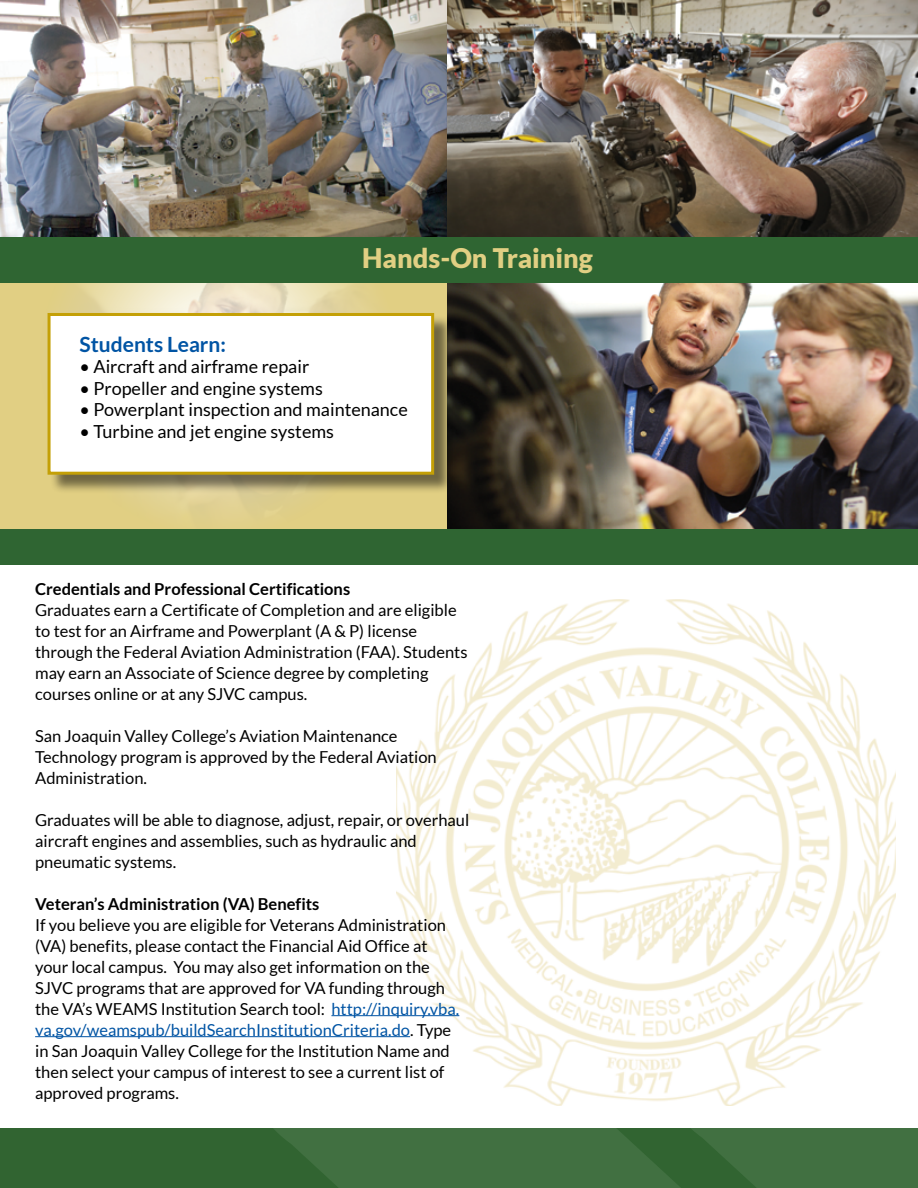
<style>
.page{position:relative;width:918px;height:1188px;background:#fff}
.page>*{position:absolute;margin:0;border:0;box-sizing:border-box;transform-origin:0 0}
.t1{font:900 27px "Lato";color:#e1cf83}
.t2{font:700 21px "Lato";color:#0054a4}
.t3{font:18px "Lato";color:#000}
.t4{font:16.5px/21px "Lato";color:#000}
.t5{font:700 16.5px "Lato";color:#000}
.s1{color:#0054a4}
</style>
<div class="page">
<div style="left:0;top:1128px;width:918px;height:60px;background:#316431"></div>
<svg style="left:273px;top:1128px;width:645px;height:60px"></svg>
<svg style="left:0;top:283px;width:447px;height:246px;background:#e3d391"></svg>
<img style="left:447px;top:283px;width:471px;height:246px">
<img style="left:447px;top:0;width:471px;height:237px">
<div style="left:0;top:529px;width:918px;height:36px;background:#2f6532"></div>
<img style="left:397px;top:600px;width:499px;height:505px">
<img style="left:0;top:0;width:447px;height:237px">
<div style="left:50px;top:315px;width:402px;height:179px;background:#000;opacity:.5"></div>
<div style="left:48px;top:313px;width:386px;height:162px;background:#fff;border:3px solid #c4a006"></div>
<div style="left:0;top:237px;width:918px;height:46px;background:#2f6532"></div>
<hr style="left:331px;top:1015px;width:128px;height:1px;background:#0054a4">
<hr style="left:35px;top:1036px;width:375px;height:1px;background:#0054a4">
<p class="t1" style="left:362px;top:242px;width:232px">Hands-On Training</p>
<p class="t2" style="left:80px;top:332px;width:148px">Students Learn:</p>
<p class="t3" style="left:80px;top:357px;width:231px">• Aircraft and airframe repair</p>
<p class="t3" style="left:80px;top:378px;width:245px">• Propeller and engine systems</p>
<p class="t3" style="left:80px;top:400px;width:330px">• Powerplant inspection and maintenance</p>
<p class="t3" style="left:80px;top:422px;width:256px">• Turbine and jet engine systems</p>
<p class="t5" style="left:35px;top:579px;width:317px">Credentials and Professional Certifications</p>
<p class="t4" style="left:35px;top:599px;width:434px">Graduates earn a Certificate of Completion and are eligible to test for an Airframe and Powerplant (A &amp; P) license through the Federal Aviation Administration (FAA). Students may earn an Associate of Science degree by completing courses online or at any SJVC campus.</p>
<p class="t4" style="left:35px;top:725px;width:403px">San Joaquin Valley College’s Aviation Maintenance<br>Technology program is approved by the Federal Aviation<br>Administration.</p>
<p class="t4" style="left:35px;top:809px;width:436px">Graduates will be able to diagnose, adjust, repair, or overhaul aircraft engines and assemblies, such as hydraulic and pneumatic systems.</p>
<p class="t5" style="left:35px;top:894px;width:286px">Veteran’s Administration (VA) Benefits</p>
<p class="t4" style="left:35px;top:914px;width:426px">If you believe you are eligible for Veterans Administration (VA) benefits, please contact the Financial Aid Office at your local campus. You may also get information on the SJVC programs that are approved for VA funding through the VA’s WEAMS Institution Search tool: <span class="s1">http://inquiry.vba. va.gov/weamspub/buildSearchInstitutionCriteria.do</span>. Type in San Joaquin Valley College for the Institution Name and then select your campus of interest to see a current list of approved programs.</p>
</div>
